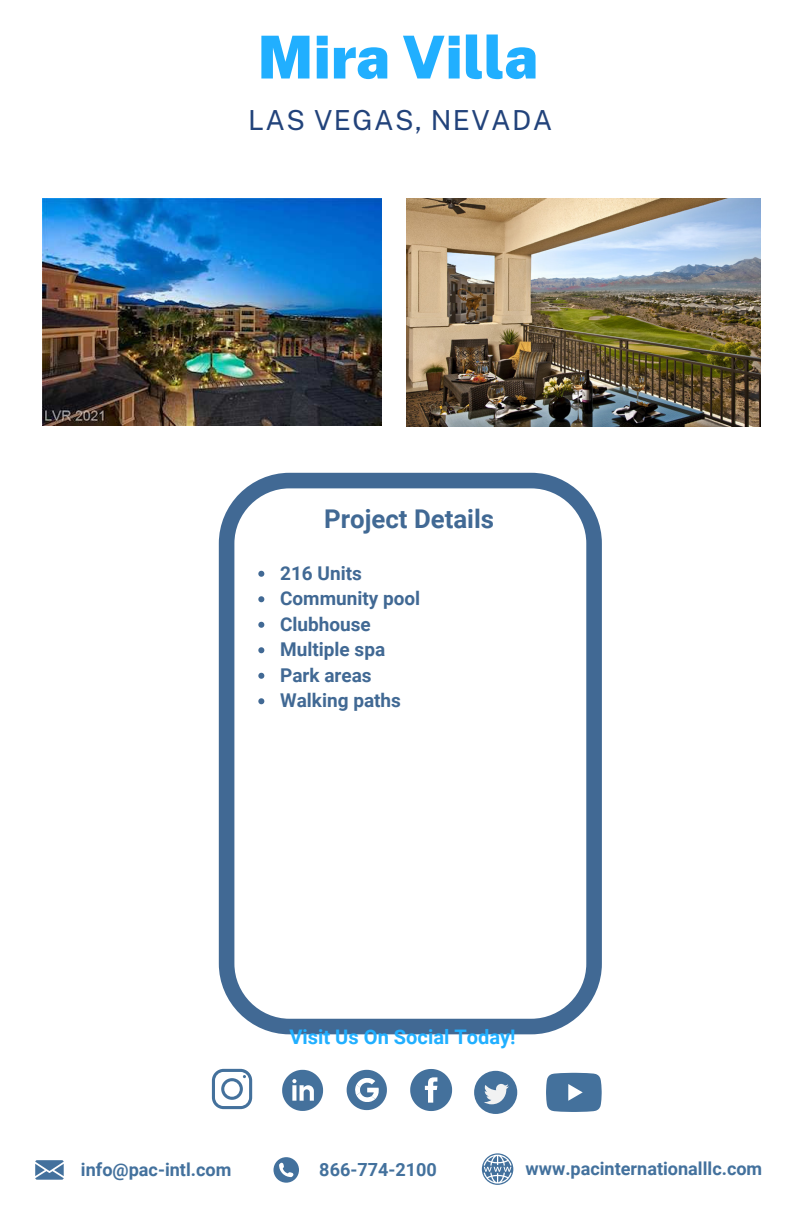
<style>
.page{position:relative;width:792px;height:1224px;background:#fff}
.page>*{position:absolute;margin:0;border:0;box-sizing:border-box;transform-origin:0 0}
.t1{font:900 59.2px "Public Sans";color:#21afff}
.t2{font:27.6px "Public Sans";letter-spacing:.05em;color:#22437b}
.t3{font:700 25.8px "Roboto";color:#416994}
.t4{font:700 20px "Roboto";color:#21afff}
.t5{font:700 19px "Roboto";color:#416994}
.t6{font:700 18px "Roboto";color:#43719d}
</style>
<div class="page">
<svg style="left:274px;top:1157px;width:25px;height:26px"></svg>
<svg style="left:35px;top:1160px;width:29px;height:20px"></svg>
<svg style="left:482px;top:1153px;width:31px;height:32px"></svg>
<img style="left:407px;top:199px;width:354px;height:228px">
<img style="left:43px;top:199px;width:339px;height:226px">
<svg style="left:219px;top:473px;width:383px;height:561px"></svg>
<svg style="left:258px;top:571px;width:6px;height:6px"></svg>
<svg style="left:258px;top:596px;width:6px;height:6px"></svg>
<svg style="left:258px;top:622px;width:6px;height:6px"></svg>
<svg style="left:258px;top:647px;width:6px;height:6px"></svg>
<svg style="left:258px;top:673px;width:6px;height:6px"></svg>
<svg style="left:258px;top:698px;width:6px;height:6px"></svg>
<svg style="left:212px;top:1069px;width:40px;height:40px"></svg>
<svg style="left:546px;top:1073px;width:56px;height:39px"></svg>
<svg style="left:347px;top:1070px;width:40px;height:40px"></svg>
<svg style="left:410px;top:1069px;width:42px;height:42px"></svg>
<div style="left:474px;top:1071px;width:43px;height:43px;background:#44719c;border-radius:50%"></div>
<svg style="left:484px;top:1084px;width:25px;height:20px"></svg>
<svg style="left:282px;top:1070px;width:41px;height:41px"></svg>
<p class="t1" style="left:257px;top:22px;width:283px">Mira Villa</p>
<p class="t2" style="left:248px;top:104px;width:306px">LAS VEGAS, NEVADA</p>
<p class="t3" style="left:324px;top:504px;width:171px">Project Details</p>
<p class="t5" style="left:280px;top:562px;width:83px">216 Units</p>
<p class="t5" style="left:280px;top:588px;width:142px">Community pool</p>
<p class="t5" style="left:280px;top:613px;width:92px">Clubhouse</p>
<p class="t5" style="left:280px;top:639px;width:107px">Multiple spa</p>
<p class="t5" style="left:280px;top:664px;width:93px">Park areas</p>
<p class="t5" style="left:280px;top:690px;width:122px">Walking paths</p>
<p class="t4" style="left:289px;top:1025px;width:228px">Visit Us On Social Today!</p>
<p class="t6" style="left:81px;top:1160px;width:152px">info@pac-intl.com</p>
<p class="t6" style="left:319px;top:1160px;width:119px">866-774-2100</p>
<p class="t6" style="left:526px;top:1158px;width:238px">www.pacinternationalllc.com</p>
</div>
